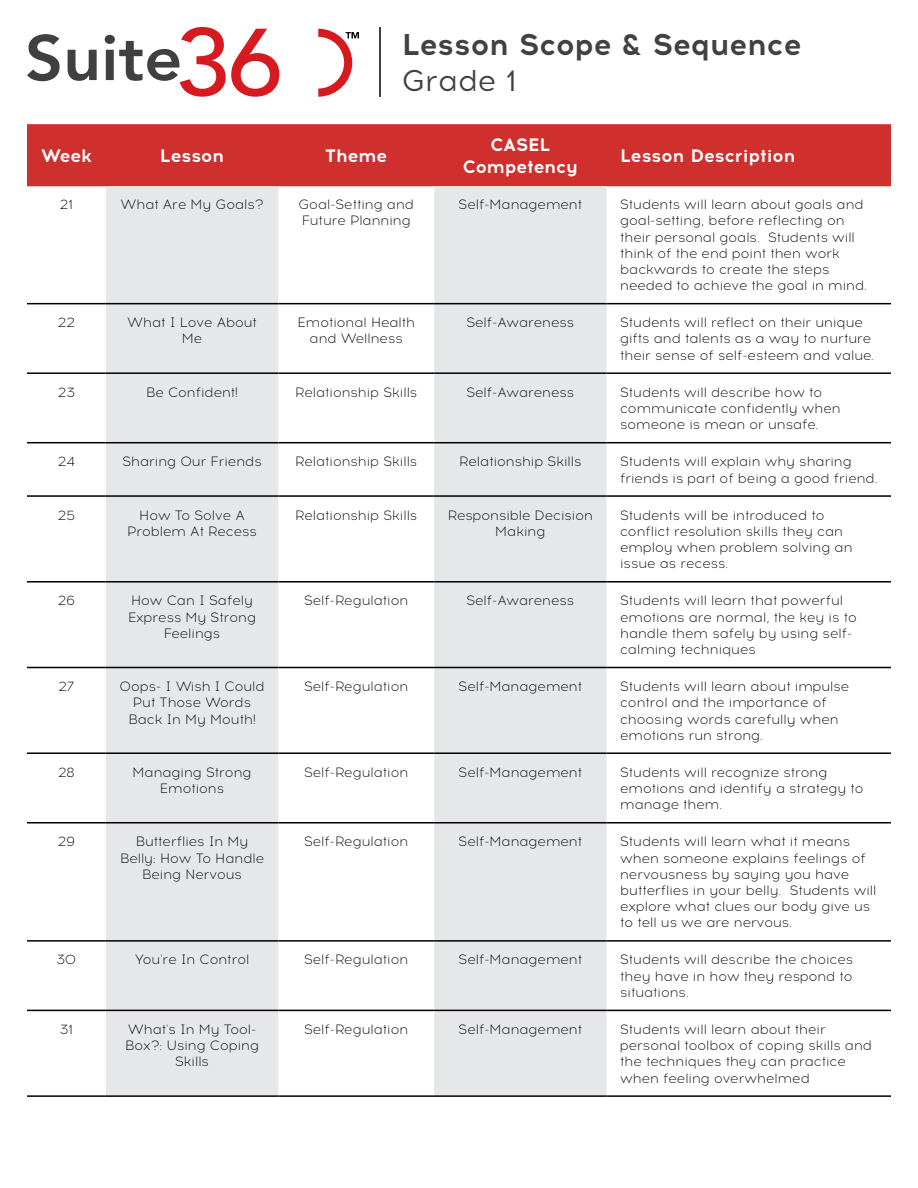
<style>
.page{position:relative;width:918px;height:1188px;background:#fff}
.page>*{position:absolute;margin:0;border:0;box-sizing:border-box;transform-origin:0 0}
.t1{font:700 30px "Acrom";color:#414143}
.t2{font:30px "Acrom";color:#414143}
.t3{font:700 18px/21.6px "Acrom";color:#fff;text-align:center}
.t4{font:300 13.5px/16.2px "Acrom";color:#000}
</style>
<div class="page">
<svg style="left:27px;top:34px;width:33px;height:47px"></svg>
<svg style="left:68px;top:50px;width:29px;height:31px"></svg>
<svg style="left:105px;top:27px;width:254px;height:70px"></svg>
<hr style="left:380px;top:27px;width:1px;height:70px;background:#414143">
<div style="left:27px;top:124px;width:864px;height:62px;background:#cf302d"></div>
<svg style="left:106px;top:186px;width:501px;height:909px;fill:#e6e7e8"></svg>
<hr style="left:27px;top:303px;width:79px;height:1px;background:#000">
<hr style="left:106px;top:303px;width:172px;height:1px;background:#000">
<hr style="left:278px;top:303px;width:156px;height:1px;background:#000">
<hr style="left:434px;top:303px;width:173px;height:1px;background:#000">
<hr style="left:607px;top:303px;width:284px;height:1px;background:#000">
<hr style="left:27px;top:372px;width:79px;height:2px;background:#000">
<hr style="left:106px;top:372px;width:172px;height:2px;background:#000">
<hr style="left:278px;top:372px;width:156px;height:2px;background:#000">
<hr style="left:434px;top:372px;width:173px;height:2px;background:#000">
<hr style="left:607px;top:372px;width:284px;height:2px;background:#000">
<hr style="left:27px;top:442px;width:79px;height:1px;background:#000">
<hr style="left:106px;top:442px;width:172px;height:1px;background:#000">
<hr style="left:278px;top:442px;width:156px;height:1px;background:#000">
<hr style="left:434px;top:442px;width:173px;height:1px;background:#000">
<hr style="left:607px;top:442px;width:284px;height:1px;background:#000">
<hr style="left:27px;top:495px;width:79px;height:2px;background:#000">
<hr style="left:106px;top:495px;width:172px;height:2px;background:#000">
<hr style="left:278px;top:495px;width:156px;height:2px;background:#000">
<hr style="left:434px;top:495px;width:173px;height:2px;background:#000">
<hr style="left:607px;top:495px;width:284px;height:2px;background:#000">
<hr style="left:27px;top:581px;width:79px;height:2px;background:#000">
<hr style="left:106px;top:581px;width:172px;height:2px;background:#000">
<hr style="left:278px;top:581px;width:156px;height:2px;background:#000">
<hr style="left:434px;top:581px;width:173px;height:2px;background:#000">
<hr style="left:607px;top:581px;width:284px;height:2px;background:#000">
<hr style="left:27px;top:667px;width:79px;height:1px;background:#000">
<hr style="left:106px;top:667px;width:172px;height:1px;background:#000">
<hr style="left:278px;top:667px;width:156px;height:1px;background:#000">
<hr style="left:434px;top:667px;width:173px;height:1px;background:#000">
<hr style="left:607px;top:667px;width:284px;height:1px;background:#000">
<hr style="left:27px;top:752px;width:79px;height:2px;background:#000">
<hr style="left:106px;top:752px;width:172px;height:2px;background:#000">
<hr style="left:278px;top:752px;width:156px;height:2px;background:#000">
<hr style="left:434px;top:752px;width:173px;height:2px;background:#000">
<hr style="left:607px;top:752px;width:284px;height:2px;background:#000">
<hr style="left:27px;top:822px;width:79px;height:2px;background:#000">
<hr style="left:106px;top:822px;width:172px;height:2px;background:#000">
<hr style="left:278px;top:822px;width:156px;height:2px;background:#000">
<hr style="left:434px;top:822px;width:173px;height:2px;background:#000">
<hr style="left:607px;top:822px;width:284px;height:2px;background:#000">
<hr style="left:27px;top:940px;width:79px;height:2px;background:#000">
<hr style="left:106px;top:940px;width:172px;height:2px;background:#000">
<hr style="left:278px;top:940px;width:156px;height:2px;background:#000">
<hr style="left:434px;top:940px;width:173px;height:2px;background:#000">
<hr style="left:607px;top:940px;width:284px;height:2px;background:#000">
<hr style="left:27px;top:1010px;width:79px;height:1px;background:#000">
<hr style="left:106px;top:1010px;width:172px;height:1px;background:#000">
<hr style="left:278px;top:1010px;width:156px;height:1px;background:#000">
<hr style="left:434px;top:1010px;width:173px;height:1px;background:#000">
<hr style="left:607px;top:1010px;width:284px;height:1px;background:#000">
<hr style="left:27px;top:1095px;width:79px;height:2px;background:#000">
<hr style="left:106px;top:1095px;width:172px;height:2px;background:#000">
<hr style="left:278px;top:1095px;width:156px;height:2px;background:#000">
<hr style="left:434px;top:1095px;width:173px;height:2px;background:#000">
<hr style="left:607px;top:1095px;width:284px;height:2px;background:#000">
<p class="t1" style="left:402px;top:23px;width:401px">Lesson Scope &amp; Sequence</p>
<p class="t2" style="left:402px;top:62px;width:117px">Grade 1</p>
<p class="t3" style="left:41px;top:145px;width:53px">Week</p>
<p class="t3" style="left:160px;top:145px;width:66px">Lesson</p>
<p class="t3" style="left:325px;top:145px;width:64px">Theme</p>
<p class="t3" style="left:463px;top:134px;width:117px">CASEL<br>Competency</p>
<p class="t3" style="left:620px;top:145px;width:177px">Lesson Description</p>
<p class="t4" style="left:60px;top:197px;width:15px">21</p>
<p class="t4" style="left:120px;top:197px;width:145px">What Are My Goals?</p>
<p class="t4" style="left:299px;top:197px;width:117px">Goal-Setting and</p>
<p class="t4" style="left:302px;top:213px;width:111px">Future Planning</p>
<p class="t4" style="left:459px;top:197px;width:125px">Self-Management</p>
<p class="t4" style="left:620px;top:197px;width:248px">Students will learn about goals and goal-setting, before reflecting on their personal goals. Students will think of the end point then work backwards to create the steps needed to achieve the goal in mind.</p>
<p class="t4" style="left:58px;top:315px;width:19px">22</p>
<p class="t4" style="left:127px;top:315px;width:131px;text-align:center">What I Love About<br>Me</p>
<p class="t4" style="left:298px;top:315px;width:119px;text-align:center">Emotional Health and Wellness</p>
<p class="t4" style="left:466px;top:315px;width:109px">Self-Awareness</p>
<p class="t4" style="left:620px;top:315px;width:255px">Students will reflect on their unique gifts and talents as a way to nurture their sense of self-esteem and value.</p>
<p class="t4" style="left:58px;top:385px;width:19px">23</p>
<p class="t4" style="left:146px;top:385px;width:93px">Be Confident!</p>
<p class="t4" style="left:295px;top:385px;width:124px">Relationship Skills</p>
<p class="t4" style="left:466px;top:385px;width:109px">Self-Awareness</p>
<p class="t4" style="left:620px;top:385px;width:222px">Students will describe how to communicate confidently when someone is mean or unsafe.</p>
<p class="t4" style="left:58px;top:454px;width:19px">24</p>
<p class="t4" style="left:122px;top:454px;width:141px">Sharing Our Friends</p>
<p class="t4" style="left:295px;top:454px;width:124px">Relationship Skills</p>
<p class="t4" style="left:459px;top:454px;width:124px">Relationship Skills</p>
<p class="t4" style="left:620px;top:454px;width:233px">Students will explain why sharing</p>
<p class="t4" style="left:620px;top:470px;width:259px">friends is part of being a good friend.</p>
<p class="t4" style="left:58px;top:508px;width:19px">25</p>
<p class="t4" style="left:139px;top:508px;width:107px">How To Solve A</p>
<p class="t4" style="left:127px;top:524px;width:131px">Problem At Recess</p>
<p class="t4" style="left:295px;top:508px;width:124px">Relationship Skills</p>
<p class="t4" style="left:448px;top:508px;width:147px">Responsible Decision</p>
<p class="t4" style="left:495px;top:524px;width:52px">Making</p>
<p class="t4" style="left:620px;top:508px;width:234px">Students will be introduced to conflict resolution skills they can employ when problem solving an issue as recess.</p>
<p class="t4" style="left:58px;top:593px;width:18px">26</p>
<p class="t4" style="left:131px;top:593px;width:123px">How Can I Safely</p>
<p class="t4" style="left:128px;top:609px;width:129px">Express My Strong</p>
<p class="t4" style="left:164px;top:626px;width:58px">Feelings</p>
<p class="t4" style="left:58px;top:679px;width:17px">27</p>
<p class="t4" style="left:120px;top:679px;width:147px">Oops- I Wish I Could</p>
<p class="t4" style="left:133px;top:695px;width:120px">Put Those Words</p>
<p class="t4" style="left:128px;top:711px;width:129px">Back In My Mouth!</p>
<p class="t4" style="left:58px;top:765px;width:18px">28</p>
<p class="t4" style="left:133px;top:765px;width:121px">Managing Strong</p>
<p class="t4" style="left:160px;top:781px;width:66px">Emotions</p>
<p class="t4" style="left:58px;top:834px;width:18px">29</p>
<p class="t4" style="left:136px;top:834px;width:114px">Butterflies In My</p>
<p class="t4" style="left:120px;top:850px;width:146px">Belly: How To Handle</p>
<p class="t4" style="left:142px;top:867px;width:101px">Being Nervous</p>
<p class="t4" style="left:304px;top:593px;width:106px">Self-Regulation</p>
<p class="t4" style="left:466px;top:593px;width:109px">Self-Awareness</p>
<p class="t4" style="left:620px;top:593px;width:238px">Students will learn that powerful emotions are normal, the key is to handle them safely by using self&shy;calming techniques</p>
<p class="t4" style="left:304px;top:679px;width:106px">Self-Regulation</p>
<p class="t4" style="left:459px;top:679px;width:125px">Self-Management</p>
<p class="t4" style="left:620px;top:679px;width:231px">Students will learn about impulse control and the importance of choosing words carefully when emotions run strong.</p>
<p class="t4" style="left:304px;top:765px;width:106px">Self-Regulation</p>
<p class="t4" style="left:459px;top:765px;width:125px">Self-Management</p>
<p class="t4" style="left:620px;top:765px;width:245px">Students will recognize strong emotions and identify a strategy to manage them.</p>
<p class="t4" style="left:304px;top:834px;width:106px">Self-Regulation</p>
<p class="t4" style="left:459px;top:834px;width:125px">Self-Management</p>
<p class="t4" style="left:620px;top:834px;width:258px">Students will learn what it means when someone explains feelings of nervousness by saying you have butterflies in your belly. Students will explore what clues our body give us to tell us we are nervous.</p>
<p class="t4" style="left:56px;top:952px;width:22px">30</p>
<p class="t4" style="left:135px;top:952px;width:116px">You're In Control</p>
<p class="t4" style="left:304px;top:952px;width:106px">Self-Regulation</p>
<p class="t4" style="left:459px;top:952px;width:125px">Self-Management</p>
<p class="t4" style="left:620px;top:952px;width:235px;text-align:justify">Students will describe the choices they have in how they respond to situations.</p>
<p class="t4" style="left:60px;top:1022px;width:15px">31</p>
<p class="t4" style="left:128px;top:1022px;width:130px">What's In My Tool-</p>
<p class="t4" style="left:125px;top:1038px;width:136px">Box?: Using Coping</p>
<p class="t4" style="left:175px;top:1054px;width:35px">Skills</p>
<p class="t4" style="left:304px;top:1022px;width:106px">Self-Regulation</p>
<p class="t4" style="left:459px;top:1022px;width:125px">Self-Management</p>
<p class="t4" style="left:620px;top:1022px;width:253px">Students will learn about their personal toolbox of coping skills and the techniques they can practice when feeling overwhelmed</p>
</div>
